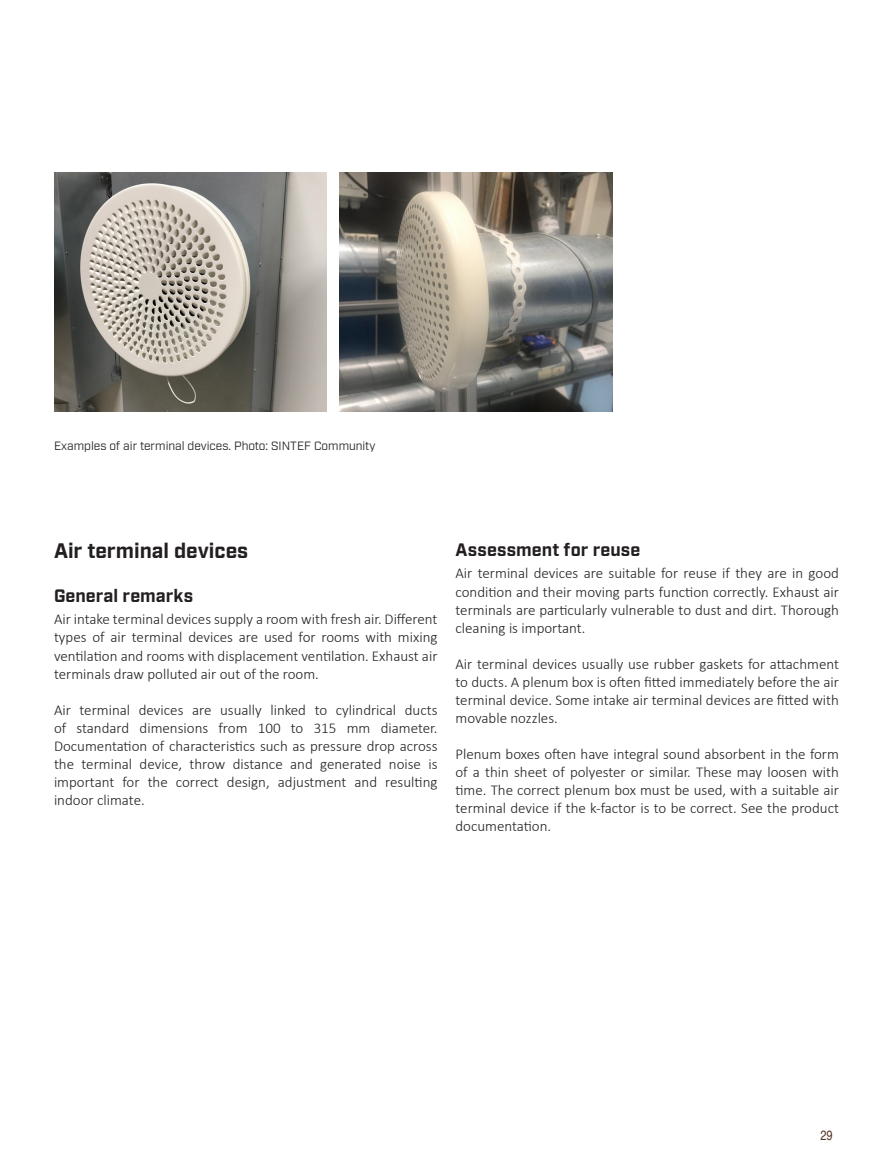
<style>
.page{position:relative;width:893px;height:1170px;background:#fff}
.page>*{position:absolute;margin:0;border:0;box-sizing:border-box;transform-origin:0 0}
.Overskrift_2{font:700 21px "Industry";color:#231f20}
.Overskrift_3{font:700 18px "Industry";letter-spacing:.005em;color:#231f20}
.Brødtekst{font:300 15px/18px "Calibri";color:#231f20;text-align:justify}
.t1{font:condensed 13.5px "Helvetica";color:#523528}
.Figurtekst{font:12px "Industry";color:#231f20}
</style>
<div class="page">
<img style="left:54px;top:173px;width:272px;height:238px">
<img style="left:340px;top:173px;width:272px;height:238px">
<p class="Figurtekst" style="left:54px;top:439px;width:323px">Examples of air terminal devices. Photo: SINTEF Community</p>
<p class="Overskrift_2" style="left:54px;top:538px;width:196px">Air terminal devices</p>
<p class="Overskrift_3" style="left:54px;top:585px;width:141px">General remarks</p>
<p class="Brødtekst" style="left:54px;top:610px;width:385px">Air intake terminal devices supply a room with fresh air. Different types of air terminal devices are used for rooms with mixing ventilation and rooms with displacement ventilation. Exhaust air terminals draw polluted air out of the room.</p>
<p class="Brødtekst" style="left:54px;top:700px;width:385px">Air terminal devices are usually linked to cylindrical ducts of standard dimensions from 100 to 315 mm diameter.<br>Documentation of characteristics such as pressure drop across the terminal device, throw distance and generated noise is important for the correct design, adjustment and resulting indoor climate.</p>
<p class="Overskrift_3" style="left:455px;top:539px;width:186px">Assessment for reuse</p>
<p class="Brødtekst" style="left:455px;top:564px;width:385px">Air terminal devices are suitable for reuse if they are in good condition and their moving parts function correctly. Exhaust air terminals are particularly vulnerable to dust and dirt. Thorough cleaning is important.</p>
<p class="Brødtekst" style="left:455px;top:654px;width:385px">Air terminal devices usually use rubber gaskets for attachment to ducts. A plenum box is often fitted immediately before the air terminal device. Some intake air terminal devices are fitted with movable nozzles.</p>
<p class="Brødtekst" style="left:455px;top:744px;width:385px">Plenum boxes often have integral sound absorbent in the form of a thin sheet of polyester or similar. These may loosen with time. The correct plenum box must be used, with a suitable air terminal device if the k-factor is to be correct. See the product documentation.</p>
<p class="t1" style="left:820px;top:1127px;width:14px">29</p>
</div>
